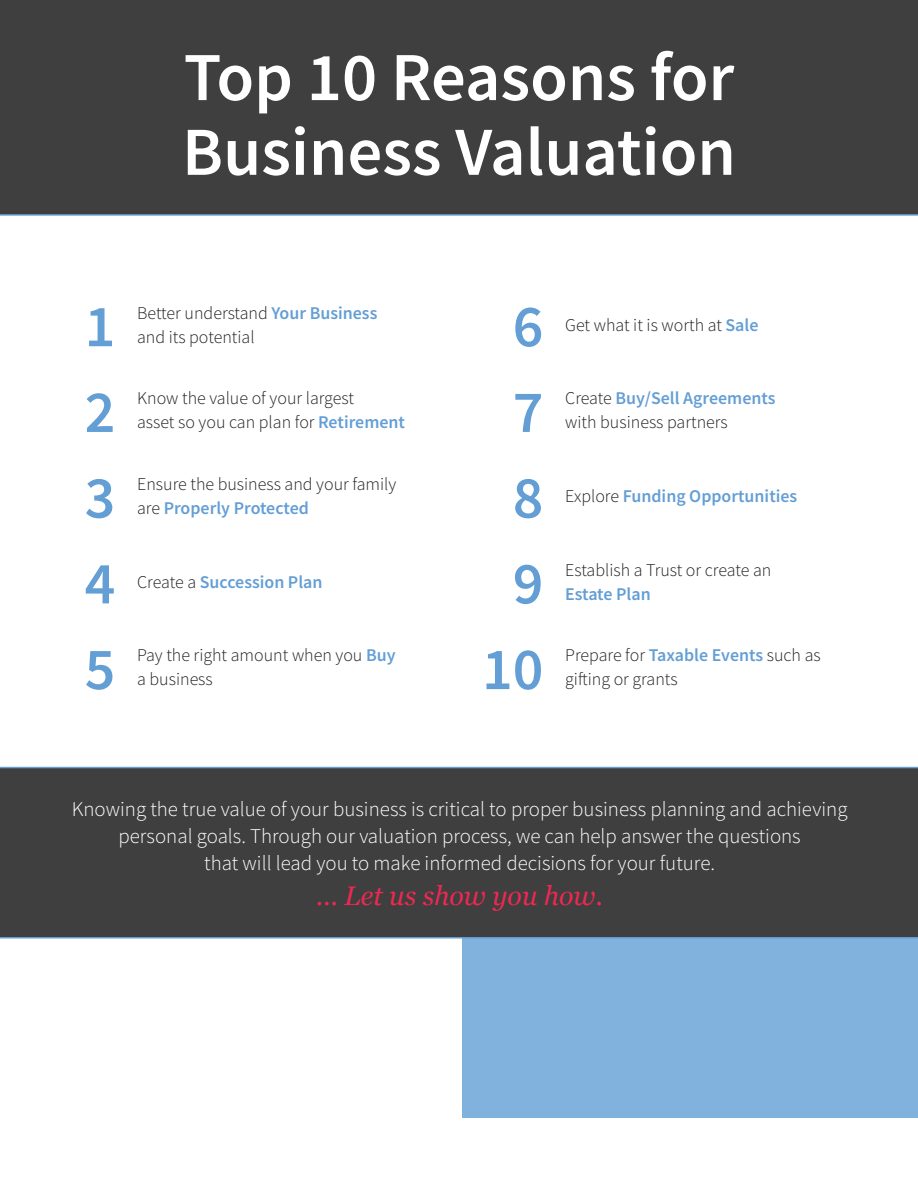
<style>
.page{position:relative;width:918px;height:1188px;background:#fff}
.page>*{position:absolute;margin:0;border:0;box-sizing:border-box;transform-origin:0 0}
.t1{font:600 68.7px/74.7px "Source Sans Pro";color:#fff}
.t2{font:600 59.85px "Source Sans Pro";color:#639ed5}
.t3{font:italic 26.85px "Georgia";color:#ed2852}
.t4{font:300 20.85px/26.8px "Source Sans Pro";color:#fff;text-align:center}
.t5{font:300 18px/23.9px "Source Sans Pro";color:#231f20}
.t6{font:600 18px "Source Sans Pro";color:#639ed5}
.s1{font-weight:600;color:#639ed5}
.s2{font-weight:300;color:#231f20}
</style>
<div class="page">
<div style="left:0;top:0;width:918px;height:216px;background:#3e3f3e"></div>
<div style="left:462px;top:939px;width:456px;height:179px;background:#81b1dd"></div>
<div style="left:0;top:767px;width:918px;height:172px;background:#3e3f3e"></div>
<p class="t1" style="left:182px;top:39px;width:555px">Top 10 Reasons for<br>Business Valuation</p>
<p class="t5" style="left:137px;top:301px;width:242px">Better understand <span class="s1">Your Business </span>and its potential</p>
<p class="t5" style="left:565px;top:313px;width:195px">Get what it is worth at <span class="s1">Sale</span></p>
<p class="t2" style="left:85px;top:287px;width:32px">1</p>
<p class="t2" style="left:513px;top:287px;width:32px">6</p>
<p class="t2" style="left:85px;top:373px;width:32px">2</p>
<p class="t2" style="left:85px;top:458px;width:32px">3</p>
<p class="t5" style="left:137px;top:386px;width:218px">Know the value of your largest</p>
<p class="t5" style="left:137px;top:410px;width:269px">asset so you can plan for <span class="s1">Retirement</span></p>
<p class="t5" style="left:137px;top:472px;width:261px">Ensure the business and your family</p>
<p class="t6" style="left:137px;top:496px;width:173px"><span class="s2">are</span> Properly Protected</p>
<p class="t2" style="left:513px;top:373px;width:32px">7</p>
<p class="t2" style="left:513px;top:458px;width:32px">8</p>
<p class="t2" style="left:85px;top:544px;width:32px">4</p>
<p class="t2" style="left:513px;top:544px;width:32px">9</p>
<p class="t6" style="left:137px;top:570px;width:187px"><span class="s2">Create a</span> Succession Plan</p>
<p class="t2" style="left:85px;top:630px;width:32px">5</p>
<p class="t5" style="left:137px;top:644px;width:260px">Pay the right amount when you <span class="s1">Buy</span></p>
<p class="t5" style="left:137px;top:668px;width:77px">a business</p>
<p class="t2" style="left:482px;top:630px;width:63px">10</p>
<p class="t6" style="left:565px;top:387px;width:212px"><span class="s2">Create</span> Buy/Sell Agreements</p>
<p class="t5" style="left:565px;top:410px;width:164px">with business partners</p>
<p class="t6" style="left:565px;top:484px;width:234px"><span class="s2">Explore</span> Funding Opportunities</p>
<p class="t5" style="left:565px;top:558px;width:208px">Establish a Trust or create an</p>
<p class="t6" style="left:565px;top:582px;width:87px">Estate Plan</p>
<p class="t5" style="left:565px;top:644px;width:257px">Prepare for <span class="s1">Taxable Events</span> such as gifting or grants</p>
<p class="t4" style="left:72px;top:796px;width:777px">Knowing the true value of your business is critical to proper business planning and achieving personal goals. Through our valuation process, we can help answer the questions</p>
<p class="t4" style="left:204px;top:850px;width:512px">that will lead you to make informed decisions for your future.</p>
<p class="t3" style="left:316px;top:880px;width:288px">... Let us show you how.</p>
</div>
